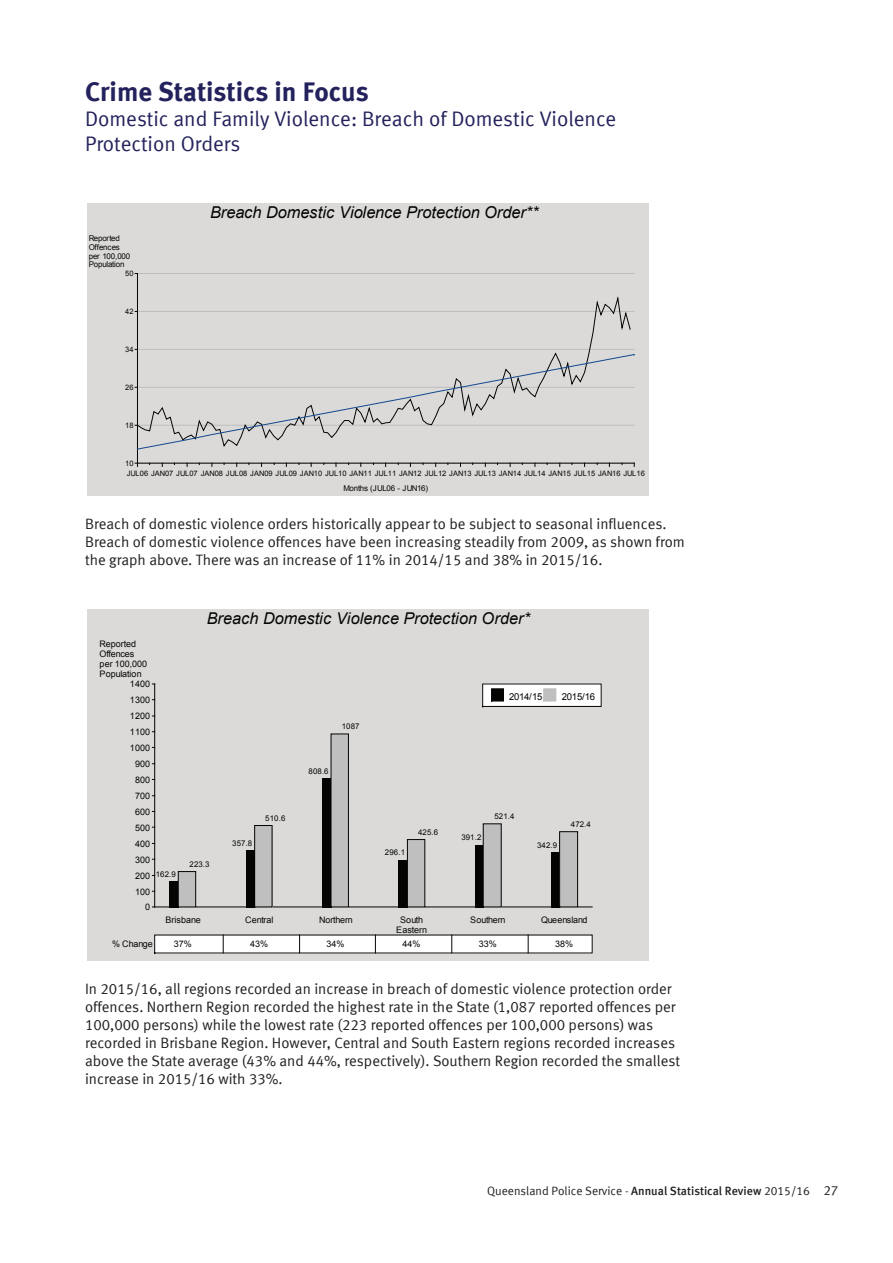
<style>
.page{position:relative;width:893px;height:1263px;background:#fff}
.page>*{position:absolute;margin:0;border:0;box-sizing:border-box;transform-origin:0 0}
.t1{font:27px "Meta Bold CELF";color:#23225c}
.t2{font:21px/25.2px "Meta Normal LF";color:#23225c}
.t3{font:italic 16.35px "Arial";letter-spacing:-.005em;color:#040503}
.t4{font:15px/18px "Meta Normal LF";color:#231f20}
.t5{font:12px "Meta Normal LF";color:#231f20}
.t6{font:9.6px "Arial";letter-spacing:-.025em;color:#040503}
.t7{font:9px/10.1px "Arial";letter-spacing:.005em;color:#040503}
.t8{font:9px "Arial";letter-spacing:-.02em;color:#040503}
.t9{font:9px "Arial";letter-spacing:-.03em;color:#040503}
.t10{font:7.95px/8.9px "Arial";letter-spacing:-.025em;color:#040503}
.t11{font:7.8px "Arial";letter-spacing:.015em;color:#040503}
.t12{font:7.5px "Arial";letter-spacing:.005em;color:#040503}
.s1{font-family:"Meta Medium LF"}
.s2{font-size:13.5px}
</style>
<div class="page">
<div style="left:87px;top:203px;width:562px;height:293px;background:#dbdad9"></div>
<hr style="left:137px;top:349px;width:497px;height:1px;background:#bfbebe">
<hr style="left:137px;top:311px;width:497px;height:1px;background:#bfbebe">
<hr style="left:137px;top:273px;width:497px;height:1px;background:#bfbebe">
<hr style="left:137px;top:273px;width:1px;height:190px;background:#040503">
<hr style="left:137px;top:463px;width:497px;height:1px;background:#040503">
<svg style="left:555px;top:296px;width:75px;height:58px"></svg>
<svg style="left:137px;top:354px;width:498px;height:96px"></svg>
<div style="left:87px;top:609px;width:562px;height:351px;background:#dbdad9"></div>
<svg style="left:154px;top:934px;width:439px;height:20px;background:#e1e1e1"></svg>
<svg style="left:151px;top:683px;width:451px;height:225px"></svg>
<h1 class="t1" style="left:85px;top:74px;width:285px">Crime Statistics in Focus</h1>
<h2 class="t2" style="left:85px;top:106px;width:533px">Domestic and Family Violence: Breach of Domestic Violence<br>Protection Orders</h2>
<p class="t10" style="left:89px;top:234px;width:43px">Reported<br>Offences per 100,000<br>Population</p>
<p class="t12" style="left:125px;top:269px;width:10px">50</p>
<p class="t12" style="left:125px;top:307px;width:10px">42</p>
<p class="t12" style="left:125px;top:345px;width:10px">34</p>
<p class="t12" style="left:125px;top:383px;width:10px">26</p>
<p class="t12" style="left:125px;top:420px;width:10px">18</p>
<p class="t12" style="left:125px;top:458px;width:10px">10</p>
<p class="t3" style="left:210px;top:202px;width:330px">Breach Domestic Violence Protection Order**</p>
<p class="t12" style="left:127px;top:469px;width:520px">JUL06 JAN07 JUL07 JAN08 JUL08 JAN09 JUL09 JAN10 JUL10 JAN11 JUL11 JAN12 JUL12 JAN13 JUL13 JAN14 JUL14 JAN15 JUL15 JAN16 JUL16</p>
<p class="t10" style="left:343px;top:484px;width:86px">Months (JUL06 - JUN16)</p>
<p class="t4" style="left:85px;top:514px;width:601px">Breach of domestic violence orders historically appear to be subject to seasonal influences.<br>Breach of domestic violence offences have been increasing steadily from 2009, as shown from the graph above. There was an increase of 11% in 2014/15 and 38% in 2015/16.</p>
<p class="t7" style="left:100px;top:639px;width:49px">Reported<br>Offences per 100,000<br>Population</p>
<p class="t7" style="left:130px;top:679px;width:22px">1400</p>
<p class="t7" style="left:130px;top:695px;width:22px">1300</p>
<p class="t7" style="left:130px;top:711px;width:22px">1200</p>
<p class="t7" style="left:130px;top:727px;width:22px">1100</p>
<p class="t7" style="left:130px;top:743px;width:22px">1000</p>
<p class="t7" style="left:135px;top:759px;width:17px">900</p>
<p class="t7" style="left:135px;top:775px;width:17px">800</p>
<p class="t7" style="left:135px;top:791px;width:17px">700</p>
<p class="t7" style="left:135px;top:807px;width:17px">600</p>
<p class="t7" style="left:135px;top:822px;width:17px">500</p>
<p class="t7" style="left:135px;top:839px;width:17px">400</p>
<p class="t7" style="left:135px;top:854px;width:17px">300</p>
<p class="t11" style="left:156px;top:869px;width:22px">162.9</p>
<p class="t7" style="left:135px;top:871px;width:17px">200</p>
<p class="t7" style="left:135px;top:886px;width:17px">100</p>
<p class="t7" style="left:145px;top:902px;width:6px">0</p>
<p class="t3" style="left:207px;top:608px;width:325px">Breach Domestic Violence Protection Order*</p>
<p class="t11" style="left:189px;top:859px;width:22px">223.3</p>
<p class="t11" style="left:232px;top:838px;width:22px">357.8</p>
<p class="t11" style="left:265px;top:813px;width:22px">510.6</p>
<p class="t11" style="left:342px;top:722px;width:19px">1087</p>
<p class="t11" style="left:309px;top:766px;width:22px">808.6</p>
<p class="t6" style="left:509px;top:691px;width:35px">2014/15</p>
<p class="t6" style="left:562px;top:691px;width:35px">2015/16</p>
<p class="t11" style="left:385px;top:847px;width:22px">296.1</p>
<p class="t11" style="left:418px;top:827px;width:22px">425.6</p>
<p class="t11" style="left:461px;top:832px;width:22px">391.2</p>
<p class="t11" style="left:494px;top:811px;width:22px">521.4</p>
<p class="t11" style="left:537px;top:840px;width:22px">342.9</p>
<p class="t11" style="left:571px;top:819px;width:22px">472.4</p>
<p class="t7" style="left:165px;top:914px;width:37px">Brisbane</p>
<p class="t7" style="left:245px;top:914px;width:30px">Central</p>
<p class="t8" style="left:319px;top:914px;width:35px">Northern</p>
<p class="t7" style="left:396px;top:914px;width:32px;text-align:center">South<br>Eastern</p>
<p class="t8" style="left:470px;top:914px;width:37px">Southern</p>
<p class="t9" style="left:541px;top:914px;width:48px">Queensland</p>
<p class="t7" style="left:402px;top:939px;width:20px">44%</p>
<p class="t7" style="left:555px;top:939px;width:20px">38%</p>
<p class="t4" style="left:85px;top:979px;width:596px">In 2015/16, all regions recorded an increase in breach of domestic violence protection order offences. Northern Region recorded the highest rate in the State (1,087 reported offences per 100,000 persons) while the lowest rate (223 reported offences per 100,000 persons) was recorded in Brisbane Region. However, Central and South Eastern regions recorded increases above the State average (43% and 44%, respectively). Southern Region recorded the smallest increase in 2015/16 with 33%.</p>
<p class="t7" style="left:174px;top:939px;width:20px">37%</p>
<p class="t7" style="left:250px;top:939px;width:20px">43%</p>
<p class="t7" style="left:327px;top:939px;width:20px">34%</p>
<p class="t7" style="left:479px;top:939px;width:20px">33%</p>
<p class="t7" style="left:112px;top:939px;width:42px">% Change</p>
<p class="t5" style="left:487px;top:1184px;width:353px">Queensland Police Service - <span class="s1">Annual Statistical Review</span> 2015/16 <span class="s2">27</span></p>
</div>
